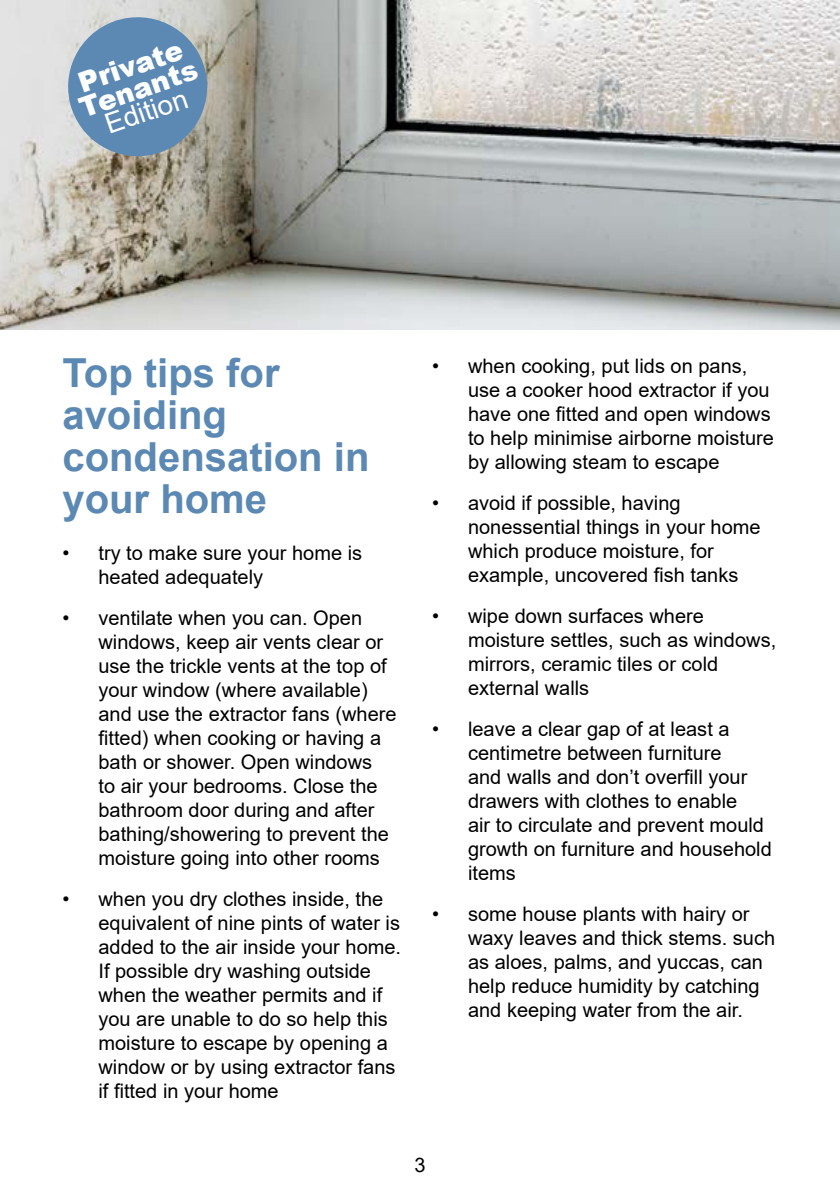
<style>
.page{position:relative;width:840px;height:1191px;background:#fff}
.page>*{position:absolute;margin:0;border:0;box-sizing:border-box;transform-origin:0 0}
.t1{font:700 40px/42px "Arial";color:#5b89b4}
.t2{font:900 28px/24px "Arial";color:#fff;text-align:center}
.t3{font:20px/24px "Arial";color:#000}
.s1{font-weight:400}
</style>
<div class="page">
<img style="left:0;top:0;width:839px;height:330px">
<svg style="left:59px;top:9px;width:157px;height:156px;background:#839fb6"></svg>
<p class="t2" style="left:68px;top:73px;width:124px;rotate:-19deg">Private<br>Tenants<br><span class="s1">Edition</span></p>
<h2 class="t1" style="left:62px;top:353px;width:308px">Top tips for avoiding condensation in your home</h2>
<p class="t3" style="left:98px;top:541px;width:265px;text-indent:-36px">• try to make sure your home is heated adequately</p>
<p class="t3" style="left:98px;top:606px;width:299px;text-indent:-36px">• ventilate when you can. Open windows, keep air vents clear or use the trickle vents at the top of your window (where available) and use the extractor fans (where</p>
<p class="t3" style="left:98px;top:726px;width:284px">fitted) when cooking or having a</p>
<p class="t3" style="left:98px;top:750px;width:292px">bath or shower. Open windows to air your bedrooms. Close the bathroom door during and after bathing/showering to prevent the moisture going into other rooms</p>
<p class="t3" style="left:98px;top:887px;width:304px;text-indent:-36px">• when you dry clothes inside, the equivalent of nine pints of water is added to the air inside your home.<br>If possible dry washing outside when the weather permits and if you are unable to do so help this moisture to escape by opening a window or by using extractor fans</p>
<p class="t3" style="left:98px;top:1079px;width:182px">if fitted in your home</p>
<p class="t3" style="left:468px;top:353px;width:303px;text-indent:-36px">• when cooking, put lids on pans, use a cooker hood extractor if you</p>
<p class="t3" style="left:468px;top:401px;width:304px">have one fitted and open windows</p>
<p class="t3" style="left:468px;top:425px;width:307px">to help minimise airborne moisture by allowing steam to escape</p>
<p class="t3" style="left:468px;top:490px;width:294px;text-indent:-36px">• avoid if possible, having nonessential things in your home which produce moisture, for</p>
<p class="t3" style="left:468px;top:562px;width:272px">example, uncovered fish tanks</p>
<p class="t3" style="left:468px;top:603px;width:309px;text-indent:-36px">• wipe down surfaces where moisture settles, such as windows, mirrors, ceramic tiles or cold external walls</p>
<p class="t3" style="left:468px;top:716px;width:263px;text-indent:-36px">• leave a clear gap of at least a centimetre between furniture</p>
<p class="t3" style="left:468px;top:764px;width:280px">and walls and don’t overfill your</p>
<p class="t3" style="left:468px;top:788px;width:305px">drawers with clothes to enable<br>air to circulate and prevent mould growth on furniture and household items</p>
<p class="t3" style="left:468px;top:901px;width:308px;text-indent:-36px">• some house plants with hairy or waxy leaves and thick stems. such as aloes, palms, and yuccas, can help reduce humidity by catching and keeping water from the air.</p>
<p class="t3" style="left:414px;top:1152px;width:13px">3</p>
</div>
